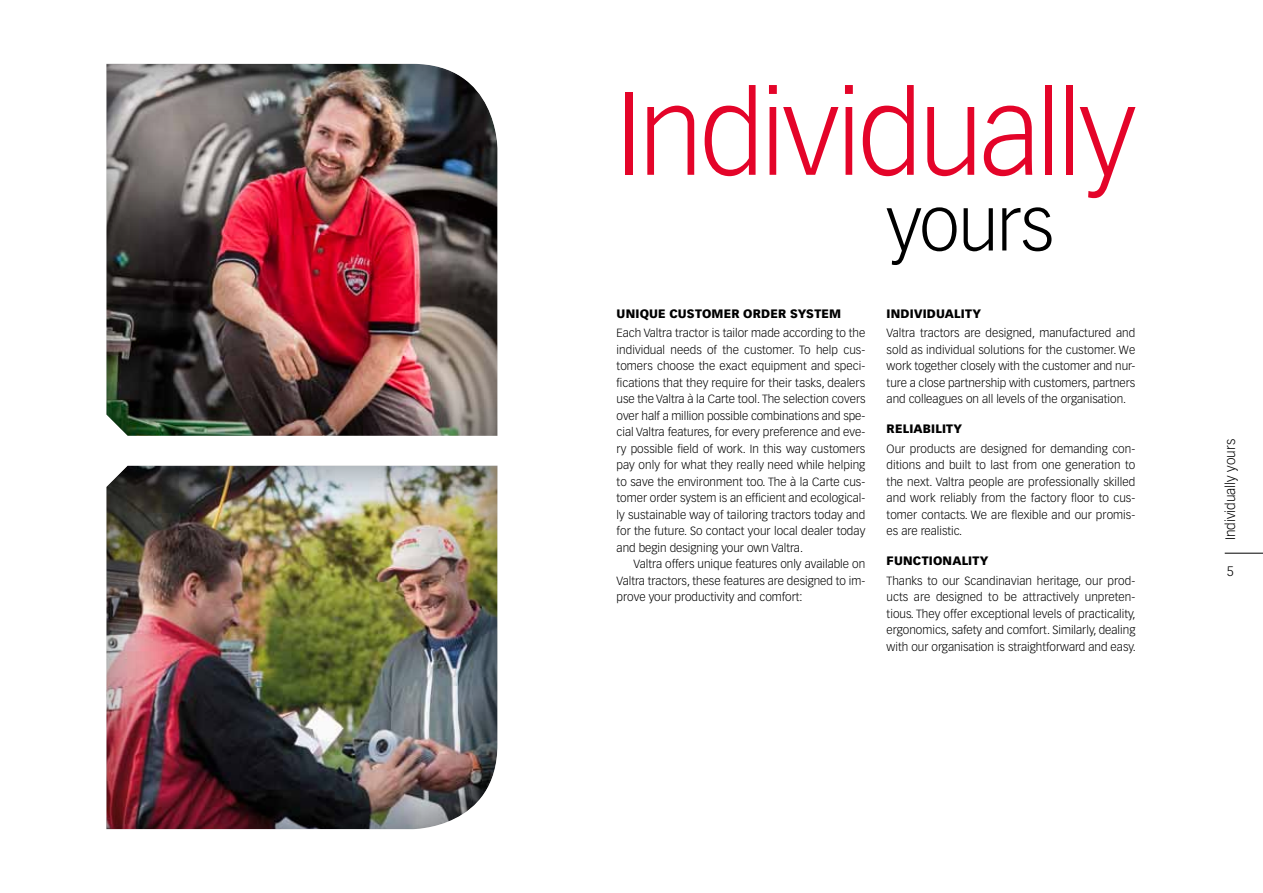
<style>
.page{position:relative;width:1263px;height:893px;background:#fff}
.page>*{position:absolute;margin:0;border:0;box-sizing:border-box;transform-origin:0 0}
.t1{font:300 115.5px "Vectora LT Std";letter-spacing:-.03em;color:#e40429}
.t2{font:300 72px "Vectora LT Std";letter-spacing:-.02em;color:#000}
.t3{font:300 13.5px "Vectora LT Std";color:#000}
.t4{font:900 12px "Vectora LT Std";letter-spacing:.015em;color:#000}
.t5{font:300 11.7px/16.5px "Vectora LT Std";color:#000;text-align:justify}
</style>
<div class="page">
<hr style="left:1225px;top:553px;width:38px;height:1px;background:#000">
<div style="left:106px;top:464px;width:392px;height:366px;background:#000;opacity:.5"></div>
<div style="left:105px;top:63px;width:393px;height:374px;background:#000;opacity:.5"></div>
<h1 class="t1" style="left:617px;top:67px;width:520px">Individually</h1>
<h2 class="t2" style="left:887px;top:183px;width:169px">yours</h2>
<p class="t4" style="left:617px;top:306px;width:226px">UNIQUE CUSTOMER ORDER SYSTEM</p>
<p class="t5" style="left:617px;top:325px;width:250px">Each Valtra tractor is tailor made according to the individual needs of the customer. To help cus&shy;tomers choose the exact equipment and speci&shy;fications that they require for their tasks, dealers use the Valtra à la Carte tool. The selection covers over half a million possible combinations and spe&shy;cial Valtra features, for every preference and eve&shy;ry possible field of work. In this way customers pay only for what they really need while helping to save the environment too. The à la Carte cus&shy;tomer order system is an efficient and ecological&shy;ly sustainable way of tailoring tractors today and for the future. So contact your local dealer today and begin designing your own Valtra.</p>
<p class="t5" style="left:617px;top:556px;width:250px;text-indent:17px">Valtra offers unique features only available on Valtra tractors, these features are designed to im&shy;prove your productivity and comfort:</p>
<p class="t4" style="left:887px;top:306px;width:96px">INDIVIDUALITY</p>
<p class="t5" style="left:887px;top:325px;width:250px">Valtra tractors are designed, manufactured and sold as individual solutions for the customer. We work together closely with the customer and nur&shy;ture a close partnership with customers, partners and colleagues on all levels of the organisation.</p>
<p class="t4" style="left:887px;top:421px;width:77px">RELIABILITY</p>
<p class="t5" style="left:887px;top:441px;width:250px">Our products are designed for demanding con&shy;ditions and built to last from one generation to the next. Valtra people are professionally skilled and work reliably from the factory floor to cus&shy;tomer contacts. We are flexible and our promis&shy;es are realistic.</p>
<p class="t4" style="left:887px;top:553px;width:103px">FUNCTIONALITY</p>
<p class="t5" style="left:887px;top:573px;width:251px">Thanks to our Scandinavian heritage, our prod&shy;ucts are designed to be attractively unpreten&shy;tious. They offer exceptional levels of practicality, ergonomics, safety and comfort. Similarly, dealing with our organisation is straightforward and easy.</p>
<p class="t3" style="left:1222px;top:540px;width:103px;rotate:-90deg">Individually yours</p>
<p class="t3" style="left:1227px;top:563px;width:9px">5</p>
</div>
